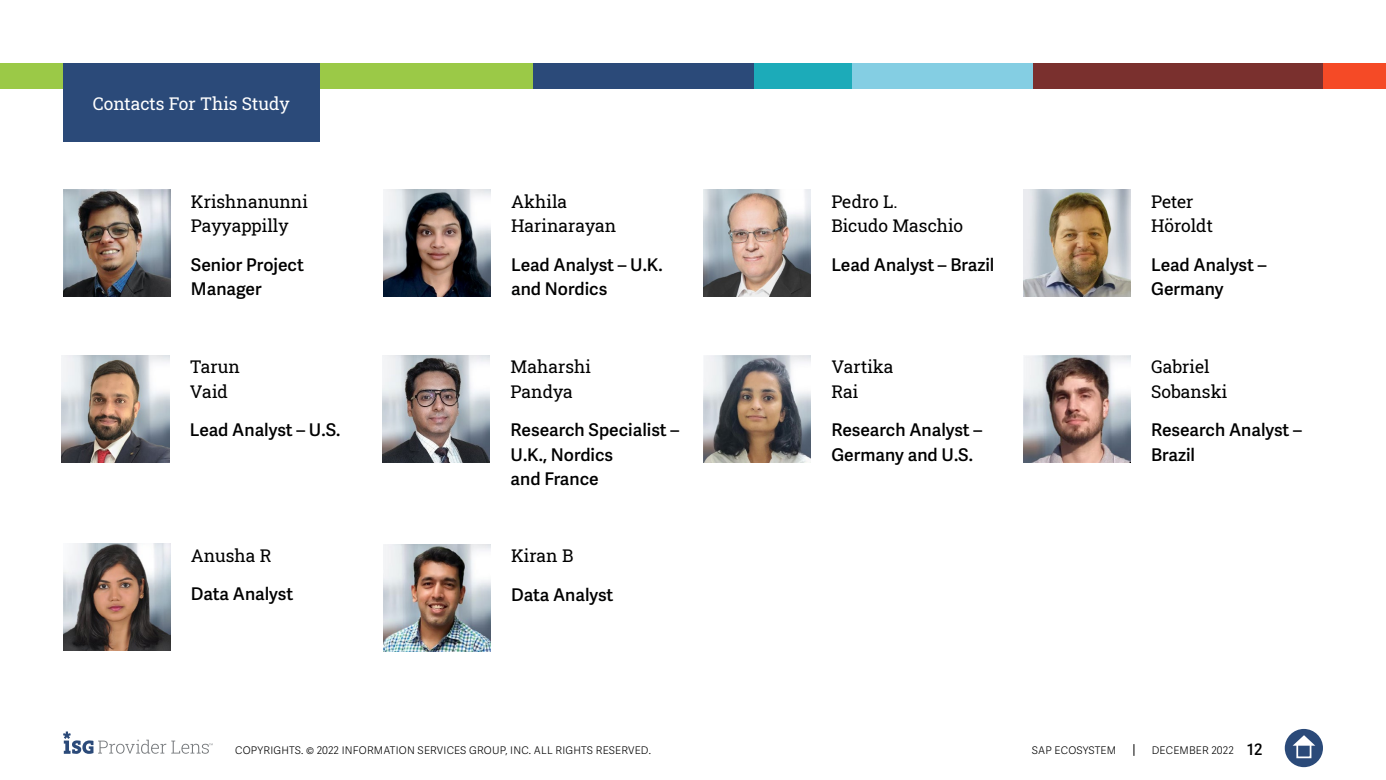
<style>
.page{position:relative;width:1386px;height:780px;background:#fff}
.page>*{position:absolute;margin:0;border:0;box-sizing:border-box;transform-origin:0 0}
.t1{font:600 17.5px/24.5px "Adelle Sans";color:#000101}
.t2{font:17.5px/24.5px "Roboto Slab ISG P Regular";color:#000}
.t3{font:17.5px "Roboto Slab ISG P Regular";color:#fff}
.t4{font:300 10.5px "Adelle Sans";letter-spacing:.02em;color:#000}
.s1{font-weight:600;font-size:15.75px}
</style>
<div class="page">
<svg style="left:1133px;top:744px;width:1px;height:12px"></svg>
<div style="left:1285px;top:729px;width:38px;height:38px;background:#2b4a79;border-radius:50%"></div>
<svg style="left:1293px;top:735px;width:22px;height:10px"></svg>
<div style="left:1296px;top:743px;width:15px;height:15px;border:2px solid #fff"></div>
<svg style="left:63px;top:731px;width:150px;height:23px"></svg>
<div style="left:0;top:63px;width:533px;height:25px;background:#9bc947"></div>
<div style="left:533px;top:63px;width:223px;height:25px;background:#2b4a79"></div>
<div style="left:850px;top:63px;width:184px;height:25px;background:#84cee3"></div>
<div style="left:1323px;top:63px;width:63px;height:25px;background:#f54a26"></div>
<div style="left:1033px;top:63px;width:290px;height:25px;background:#7a302e"></div>
<div style="left:754px;top:63px;width:98px;height:25px;background:#1cabb9"></div>
<div style="left:63px;top:63px;width:257px;height:79px;background:#2b4a79"></div>
<img style="left:383px;top:355px;width:107px;height:107px">
<img style="left:63px;top:543px;width:107px;height:108px">
<img style="left:383px;top:544px;width:107px;height:107px">
<img style="left:62px;top:355px;width:107px;height:107px">
<img style="left:1023px;top:355px;width:107px;height:107px">
<img style="left:704px;top:189px;width:107px;height:108px">
<img style="left:704px;top:355px;width:107px;height:107px">
<img style="left:1023px;top:189px;width:107px;height:108px">
<img style="left:383px;top:189px;width:107px;height:108px">
<img style="left:63px;top:189px;width:107px;height:108px">
<p class="t3" style="left:93px;top:91px;width:199px">Contacts For This Study</p>
<p class="t2" style="left:191px;top:189px;width:119px">Krishnanunni<br>Payyappilly</p>
<p class="t1" style="left:191px;top:253px;width:115px">Senior Project<br>Manager</p>
<p class="t2" style="left:190px;top:354px;width:52px">Tarun<br>Vaid</p>
<p class="t1" style="left:190px;top:418px;width:152px">Lead Analyst – U.S.</p>
<p class="t2" style="left:191px;top:543px;width:82px">Anusha R</p>
<p class="t1" style="left:191px;top:582px;width:104px">Data Analyst</p>
<p class="t2" style="left:511px;top:189px;width:107px">Akhila<br>Harinarayan</p>
<p class="t1" style="left:511px;top:253px;width:153px">Lead Analyst – U.K. and Nordics</p>
<p class="t2" style="left:511px;top:354px;width:82px">Maharshi<br>Pandya</p>
<p class="t1" style="left:511px;top:418px;width:170px">Research Specialist –<br>U.K., Nordics<br>and France</p>
<p class="t2" style="left:511px;top:543px;width:64px">Kiran B</p>
<p class="t1" style="left:511px;top:583px;width:104px">Data Analyst</p>
<p class="t2" style="left:831px;top:189px;width:133px">Pedro L.<br>Bicudo Maschio</p>
<p class="t1" style="left:831px;top:253px;width:165px">Lead Analyst – Brazil</p>
<p class="t2" style="left:831px;top:354px;width:64px">Vartika<br>Rai</p>
<p class="t1" style="left:831px;top:418px;width:152px">Research Analyst –<br>Germany and U.S.</p>
<p class="t2" style="left:1151px;top:189px;width:63px">Peter<br>Höroldt</p>
<p class="t1" style="left:1151px;top:253px;width:117px">Lead Analyst –<br>Germany</p>
<p class="t2" style="left:1151px;top:354px;width:78px">Gabriel<br>Sobanski</p>
<p class="t1" style="left:1151px;top:418px;width:152px">Research Analyst –<br>Brazil</p>
<p class="t4" style="left:235px;top:744px;width:417px">COPYRIGHTS. © 2022 INFORMATION SERVICES GROUP, INC. ALL RIGHTS RESERVED.</p>
<p class="t4" style="left:1032px;top:744px;width:86px">SAP ECOSYSTEM</p>
<p class="t4" style="left:1152px;top:744px;width:112px">DECEMBER 2022 <span class="s1">12</span></p>
</div>
